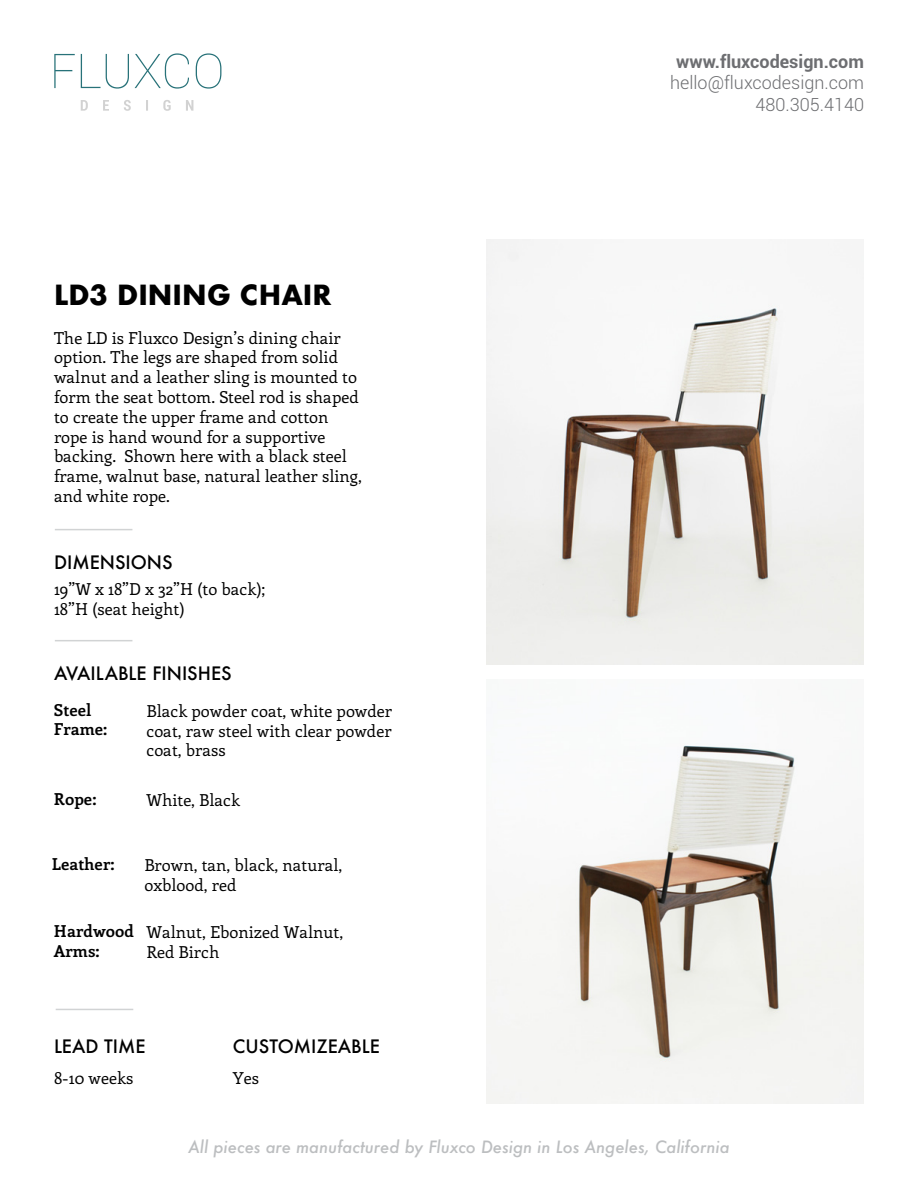
<style>
.page{position:relative;width:918px;height:1188px;background:#fff}
.page>*{position:absolute;margin:0;border:0;box-sizing:border-box;transform-origin:0 0}
.t1{font:700 27px "Futura";color:#000}
.t2{font:500 18px "Futura";color:#000}
.t3{font:300 18px/21.6px "Roboto";color:#6d6e71;text-align:right}
.t4{font:700 18px "Roboto";color:#6d6e71}
.t5{font:16.5px/19.8px "Enriqueta";color:#000}
.t6{font:italic 500 16.5px "Futura";color:#bcbec0}
.t7{font:700 16.5px/19.8px "Enriqueta";color:#000}
</style>
<div class="page">
<svg style="left:54px;top:53px;width:167px;height:36px"></svg>
<svg style="left:81px;top:100px;width:112px;height:11px"></svg>
<img style="left:486px;top:240px;width:378px;height:424px">
<img style="left:486px;top:745px;width:378px;height:359px">
<hr style="left:56px;top:1009px;width:77px;height:1px;background:#d1d3d4">
<hr style="left:55px;top:640px;width:77px;height:1px;background:#d1d3d4">
<hr style="left:55px;top:529px;width:77px;height:1px;background:#d1d3d4">
<h1 class="t1" style="left:54px;top:275px;width:279px">LD3 DINING CHAIR</h1>
<p class="t5" style="left:54px;top:327px;width:309px">The LD is Fluxco Design’s dining chair option. The legs are shaped from solid walnut and a leather sling is mounted to form the seat bottom. Steel rod is shaped to create the upper frame and cotton rope is hand wound for a supportive backing. Shown here with a black steel frame, walnut base, natural leather sling, and white rope.</p>
<p class="t2" style="left:54px;top:550px;width:120px">DIMENSIONS</p>
<p class="t5" style="left:54px;top:579px;width:213px">19”W x 18”D x 32”H (to back);<br>18”H (seat height)</p>
<p class="t2" style="left:54px;top:661px;width:179px">AVAILABLE FINISHES</p>
<p class="t5" style="left:147px;top:700px;width:247px;text-align:justify">Black powder coat, white powder coat, raw steel with clear powder coat, brass</p>
<p class="t7" style="left:54px;top:699px;width:55px">Steel<br>Frame:</p>
<p class="t7" style="left:54px;top:789px;width:44px">Rope:</p>
<p class="t5" style="left:147px;top:790px;width:95px">White, Black</p>
<p class="t7" style="left:52px;top:853px;width:64px">Leather:</p>
<p class="t5" style="left:144px;top:854px;width:199px">Brown, tan, black, natural, oxblood, red</p>
<p class="t7" style="left:54px;top:920px;width:82px">Hardwood<br>Arms:</p>
<p class="t5" style="left:147px;top:922px;width:198px">Walnut, Ebonized Walnut,<br>Red Birch</p>
<p class="t2" style="left:54px;top:1034px;width:93px">LEAD TIME</p>
<p class="t5" style="left:54px;top:1067px;width:81px">8-10 weeks</p>
<p class="t2" style="left:233px;top:1034px;width:149px">CUSTOMIZEABLE</p>
<p class="t5" style="left:233px;top:1067px;width:28px">Yes</p>
<p class="t4" style="left:676px;top:48px;width:189px">www.fluxcodesign.com</p>
<p class="t3" style="left:670px;top:71px;width:195px">hello@fluxcodesign.com<br>480.305.4140</p>
<p class="t6" style="left:188px;top:1136px;width:543px">All pieces are manufactured by Fluxco Design in Los Angeles, California</p>
</div>
